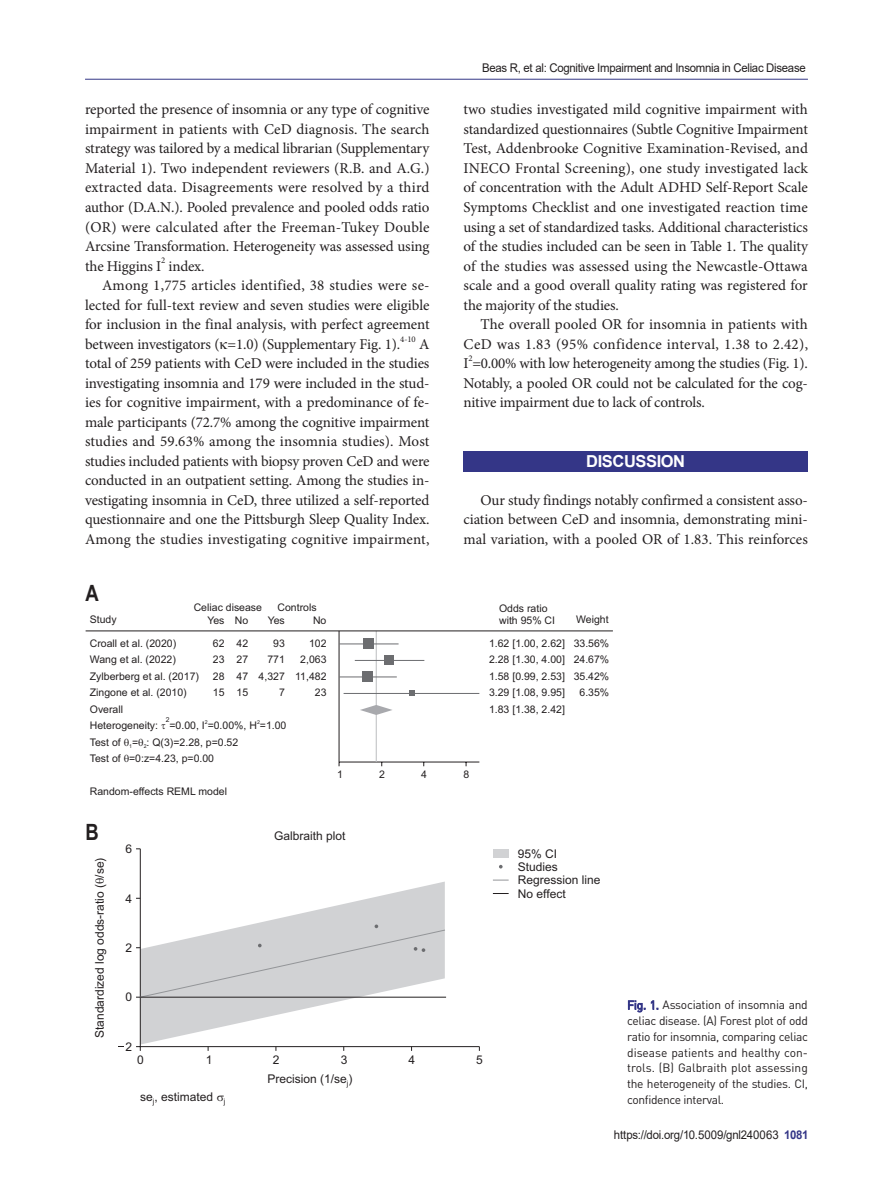
<style>
.page{position:relative;width:893px;height:1191px;background:#fff}
.page>*{position:absolute;margin:0;border:0;box-sizing:border-box;transform-origin:0 0}
.t1{font:700 22.5px "Arial Narrow";color:#231f20}
.t2{font:700 16.5px "Arial";letter-spacing:-.025em;color:#fff}
.t3{font:15px/19.5px "Minion Pro";letter-spacing:-.005em;color:#231f20;text-align:justify}
.t4{font:15px "Minion Pro";letter-spacing:.015em;color:#231f20}
.t5{font:12px/15.8px "DIN Pro";letter-spacing:-.03em;color:#231f20;text-align:justify}
.t6{font:12px/13.4px "Arial";color:#231f20}
.t7{font:12px "Arial";letter-spacing:-.025em;color:#231f20;scale:.95 1}
.t8{font:12px "Arial";color:#231f20;scale:.95 1}
.t9{font:10.5px/16.5px "Arial";color:#231f20;text-align:justify}
.t10{font:8.7px "Minion Pro";color:#231f20}
.t11{font:6.75px "Arial";color:#231f20}
.t12{font:5.25px "Arial";color:#231f20}
.s1{color:#343687}
.s2{font-weight:700;color:#343687}
</style>
<div class="page">
<hr style="left:85px;top:79px;width:723px;height:1px;background:#343687">
<div style="left:463px;top:451px;width:345px;height:21px;background:#343687"></div>
<hr style="left:339px;top:761px;width:140px;height:1px;background:#231f20">
<hr style="left:339px;top:631px;width:1px;height:131px;background:#231f20">
<hr style="left:376px;top:631px;width:1px;height:131px;background:#bcbdc0">
<hr style="left:86px;top:630px;width:527px;height:1px;background:#231f20">
<hr style="left:339px;top:643px;width:60px;height:1px;background:#6c6d70">
<div style="left:363px;top:638px;width:11px;height:11px;background:#6c6d70"></div>
<hr style="left:355px;top:660px;width:69px;height:1px;background:#6c6d70">
<div style="left:385px;top:656px;width:9px;height:9px;background:#6c6d70"></div>
<hr style="left:339px;top:676px;width:58px;height:1px;background:#6c6d70">
<div style="left:362px;top:671px;width:11px;height:11px;background:#6c6d70"></div>
<hr style="left:344px;top:693px;width:135px;height:1px;background:#6c6d70">
<svg style="left:409px;top:691px;width:6px;height:5px"></svg>
<svg style="left:360px;top:705px;width:32px;height:10px"></svg>
<svg style="left:136px;top:1046px;width:5px;height:4px"></svg>
<svg style="left:139px;top:848px;width:341px;height:199px"></svg>
<svg style="left:136px;top:924px;width:310px;height:74px;background:#d2d3d5"></svg>
<div style="left:493px;top:849px;width:16px;height:8px;background:#d1d2d4"></div>
<svg style="left:499px;top:865px;width:4px;height:3px"></svg>
<svg style="left:493px;top:879px;width:16px;height:1px"></svg>
<svg style="left:493px;top:893px;width:16px;height:1px"></svg>
<p class="t3" style="left:85px;top:100px;width:346px">reported the presence of insomnia or any type of cognitive impairment in patients with CeD diagnosis. The search strategy was tailored by a medical librarian (Supplementary Material 1). Two independent reviewers (R.B. and A.G.) extracted data. Disagreements were resolved by a third author (D.A.N.). Pooled prevalence and pooled odds ratio (OR) were calculated after the Freeman-Tukey Double Arcsine Transformation. Heterogeneity was assessed using the Higgins I</p>
<p class="t10" style="left:161px;top:255px;width:6px">2</p>
<p class="t3" style="left:168px;top:256px;width:38px">index.</p>
<p class="t4" style="left:102px;top:275px;width:329px">Among 1,775 articles identified, 38 studies were se-</p>
<p class="t3" style="left:85px;top:295px;width:346px">lected for full-text review and seven studies were eligible</p>
<p class="t3" style="left:85px;top:314px;width:346px">for inclusion in the final analysis, with perfect agreement</p>
<p class="t3" style="left:85px;top:334px;width:317px">between investigators ( =1.0) (Supplementary Fig. 1).</p>
<p class="t10" style="left:400px;top:333px;width:17px">4-10</p>
<p class="t3" style="left:85px;top:334px;width:346px;text-indent:334px">A total of 259 patients with CeD were included in the studies investigating insomnia and 179 were included in the stud&shy;ies for cognitive impairment, with a predominance of fe&shy;male participants (72.7% among the cognitive impairment studies and 59.63% among the insomnia studies). Most studies included patients with biopsy proven CeD and were conducted in an outpatient setting. Among the studies in&shy;vestigating insomnia in CeD, three utilized a self-reported questionnaire and one the Pittsburgh Sleep Quality Index.<br>Among the studies investigating cognitive impairment,</p>
<h1 class="t1" style="left:86px;top:580px;width:15px">A</h1>
<p class="t7" style="left:482px;top:59px;width:342px">Beas R, et al: Cognitive Impairment and Insomnia in Celiac Disease</p>
<p class="t3" style="left:463px;top:100px;width:346px">two studies investigated mild cognitive impairment with standardized questionnaires (Subtle Cognitive Impairment Test, Addenbrooke Cognitive Examination-Revised, and INECO Frontal Screening), one study investigated lack of concentration with the Adult ADHD Self-Report Scale Symptoms Checklist and one investigated reaction time using a set of standardized tasks. Additional characteristics of the studies included can be seen in Table 1. The quality of the studies was assessed using the Newcastle-Ottawa scale and a good overall quality rating was registered for the majority of the studies.</p>
<p class="t3" style="left:463px;top:314px;width:346px;text-indent:17px">The overall pooled OR for insomnia in patients with CeD was 1.83 (95% confidence interval, 1.38 to 2.42), I =0.00% with low heterogeneity among the studies (Fig. 1).</p>
<p class="t10" style="left:468px;top:352px;width:6px">2</p>
<p class="t3" style="left:463px;top:373px;width:346px">Notably, a pooled OR could not be calculated for the cog&shy;nitive impairment due to lack of controls.</p>
<p class="t2" style="left:586px;top:450px;width:100px">DISCUSSION</p>
<p class="t3" style="left:463px;top:490px;width:346px;text-indent:17px">Our study findings notably confirmed a consistent asso&shy;ciation between CeD and insomnia, demonstrating mini&shy;mal variation, with a pooled OR of 1.83. This reinforces</p>
<p class="t9" style="left:194px;top:600px;width:70px">Celiac disease</p>
<p class="t9" style="left:278px;top:600px;width:41px">Controls</p>
<p class="t9" style="left:90px;top:612px;width:28px">Study</p>
<p class="t9" style="left:90px;top:635px;width:198px;text-align:left">Croall et al. (2020)<br>Wang et al. (2022)<br>Zylberberg et al. (2017)<br>Zingone et al. (2010)<br>Overall<br>Heterogeneity: =0.00, I =0.00%, H =1.00<br>Test of = : Q(3)=2.28, p=0.52<br>Test of =0:z=4.23, p=0.00</p>
<p class="t9" style="left:90px;top:784px;width:139px">Random-effects REML model</p>
<p class="t9" style="left:207px;top:612px;width:42px">Yes No</p>
<p class="t9" style="left:268px;top:612px;width:19px">Yes</p>
<p class="t9" style="left:313px;top:612px;width:15px">No</p>
<p class="t9" style="left:213px;top:635px;width:13px">62<br>23<br>28<br>15</p>
<p class="t9" style="left:237px;top:635px;width:13px">42<br>27<br>47<br>15</p>
<p class="t9" style="left:259px;top:635px;width:28px;text-align:right">93<br>771<br>4,327<br>7</p>
<p class="t9" style="left:295px;top:635px;width:33px;text-align:right">102<br>2,063<br>11,482<br>23</p>
<p class="t11" style="left:166px;top:717px;width:5px">2</p>
<p class="t12" style="left:205px;top:720px;width:4px">2</p>
<p class="t12" style="left:257px;top:720px;width:4px">2</p>
<p class="t12" style="left:129px;top:744px;width:4px">1</p>
<p class="t12" style="left:144px;top:744px;width:4px">2</p>
<p class="t9" style="left:337px;top:767px;width:7px">1</p>
<p class="t9" style="left:379px;top:767px;width:7px">2</p>
<p class="t9" style="left:421px;top:767px;width:7px">4</p>
<p class="t9" style="left:463px;top:767px;width:7px">8</p>
<h1 class="t1" style="left:86px;top:819px;width:15px">B</h1>
<p class="t6" style="left:94px;top:1038px;width:182px;rotate:-90deg">Standardized log odds-ratio ( /se)</p>
<p class="t6" style="left:125px;top:843px;width:8px">6</p>
<p class="t6" style="left:125px;top:892px;width:8px">4</p>
<p class="t6" style="left:125px;top:942px;width:8px">2</p>
<p class="t6" style="left:125px;top:991px;width:8px">0</p>
<p class="t6" style="left:125px;top:1041px;width:8px">2</p>
<p class="t6" style="left:274px;top:830px;width:73px">Galbraith plot</p>
<p class="t9" style="left:499px;top:603px;width:58px;line-height:11.7px">Odds ratio with 95% CI</p>
<p class="t9" style="left:489px;top:635px;width:77px">1.62 [1.00, 2.62] 2.28 [1.30, 4.00] 1.58 [0.99, 2.53] 3.29 [1.08, 9.95] 1.83 [1.38, 2.42]</p>
<p class="t9" style="left:576px;top:612px;width:34px">Weight</p>
<p class="t9" style="left:574px;top:635px;width:37px;text-align:center">33.56%<br>24.67%<br>35.42%<br>6.35%</p>
<p class="t6" style="left:518px;top:847px;width:84px">95% CI<br>Studies<br>Regression line<br>No effect</p>
<p class="t6" style="left:137px;top:1054px;width:8px">0</p>
<p class="t6" style="left:206px;top:1054px;width:8px">1</p>
<p class="t6" style="left:273px;top:1054px;width:8px">2</p>
<p class="t6" style="left:341px;top:1054px;width:8px">3</p>
<p class="t6" style="left:476px;top:1054px;width:8px">5</p>
<p class="t6" style="left:408px;top:1054px;width:8px">4</p>
<p class="t6" style="left:268px;top:1072px;width:87px">Precision (1/se )<sub>j</sub></p>
<p class="t6" style="left:140px;top:1091px;width:87px">se<sub>j</sub>, estimated <sub>j</sub></p>
<p class="t5" style="left:627px;top:996px;width:182px"><span class="s1">Fig. 1.</span> Association of insomnia and celiac disease. (A) Forest plot of odd ratio for insomnia, comparing celiac disease patients and healthy con&shy;trols. (B) Galbraith plot assessing the heterogeneity of the studies. CI, confidence interval.</p>
<p class="t8" style="left:614px;top:1126px;width:206px">https://doi.org/10.5009/gnl240063 <span class="s2">1081</span></p>
</div>
